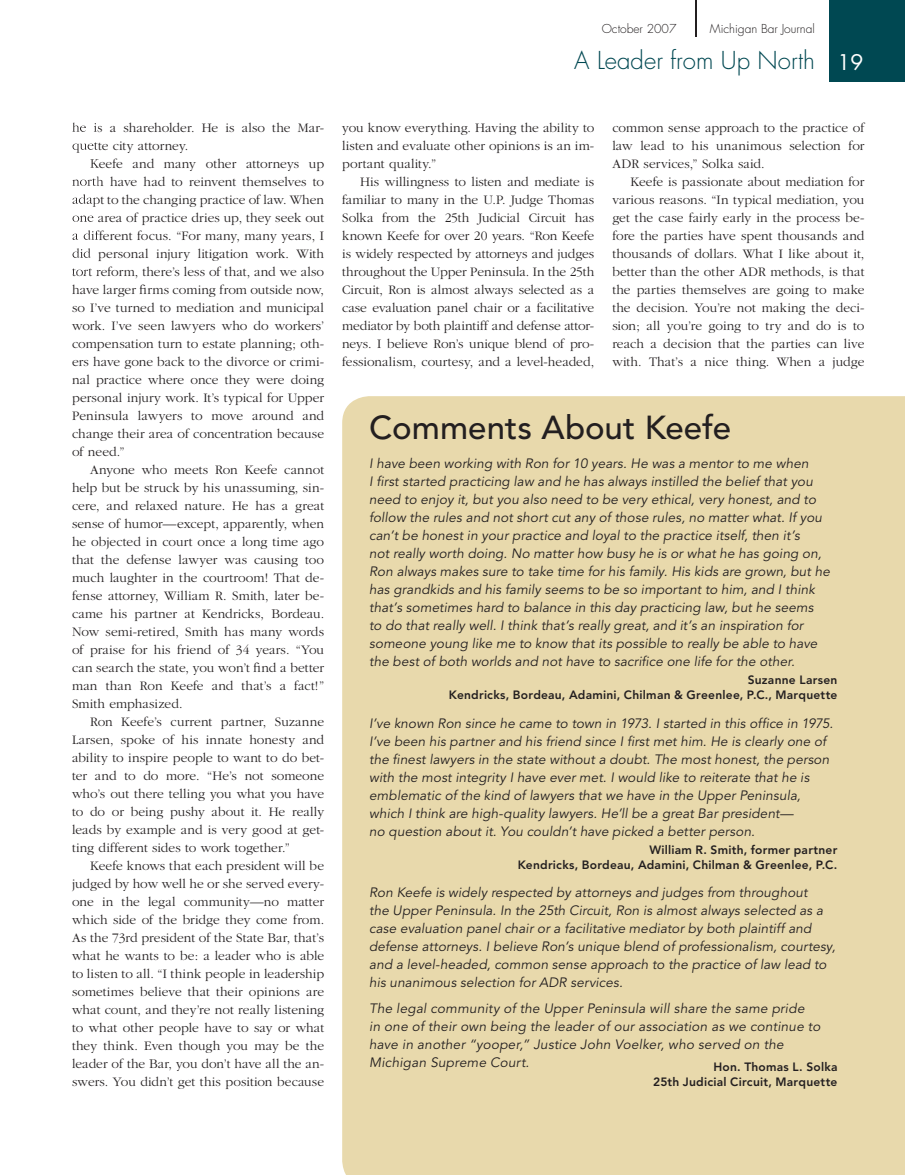
<style>
.page{position:relative;width:905px;height:1175px;background:#fff}
.page>*{position:absolute;margin:0;border:0;box-sizing:border-box;transform-origin:0 0}
.t1{font:500 33px "Avenir";letter-spacing:.005em;color:#231f20}
.t2{font:300 24px "Futura";color:#004852}
.t3{font:300 13.5px/18px "Garamond";letter-spacing:.005em;color:#231f20;text-align:justify}
.t4{font:italic 13.5px/18px "Avenir";letter-spacing:.01em;color:#231f20}
.t5{font:800 12px/15px "Avenir";letter-spacing:.02em;color:#231f20;text-align:right}
.t6{font:300 12px "Futura";color:#231f20}
.s1{font-weight:400;font-size:21px;color:#fff}
</style>
<div class="page">
<div style="left:830px;top:0;width:74px;height:82px;background:#004852"></div>
<hr style="left:694px;top:0;width:2px;height:37px;background:#231f20">
<div style="left:342px;top:396px;width:562px;height:778px;background:#e8d9ac"></div>
<img style="left:72px;top:124px;width:25px;height:8px">
<img style="left:72px;top:142px;width:25px;height:11px">
<svg style="left:90px;top:159px;width:7px;height:9px"></svg>
<img style="left:72px;top:176px;width:25px;height:10px">
<img style="left:72px;top:194px;width:25px;height:13px">
<img style="left:72px;top:215px;width:22px;height:7px">
<img style="left:72px;top:230px;width:25px;height:10px">
<img style="left:72px;top:248px;width:19px;height:10px">
<img style="left:72px;top:268px;width:25px;height:6px">
<p class="t6" style="left:601px;top:21px;width:76px">October 2007</p>
<p class="t6" style="left:710px;top:21px;width:106px">Michigan Bar Journal</p>
<h2 class="t2" style="left:574px;top:45px;width:290px">A Leader from Up North <span class="s1">19</span></h2>
<p class="t3" style="left:72px;top:119px;width:253px">he is a shareholder. He is also the Mar&shy;quette city attorney.</p>
<p class="t3" style="left:72px;top:155px;width:254px;text-indent:18px">Keefe and many other attorneys up north have had to reinvent themselves to adapt to the changing practice of law. When one area of practice dries up, they seek out a different focus. “For many, many years, I did personal injury litigation work. With tort reform, there’s less of that, and we also have larger firms coming from outside now, so I’ve turned to mediation and municipal work. I’ve seen lawyers who do workers’ compensation turn to estate planning; oth&shy;ers have gone back to the divorce or crimi&shy;nal practice where once they were doing personal injury work. It’s typical for Upper Peninsula lawyers to move around and change their area of concentration because of need.”</p>
<p class="t3" style="left:72px;top:460px;width:254px;text-indent:18px">Anyone who meets Ron Keefe cannot help but be struck by his unassuming, sin&shy;cere, and relaxed nature. He has a great sense of humor—except, apparently, when he objected in court once a long time ago that the defense lawyer was causing too much laughter in the courtroom! That de&shy;fense attorney, William R. Smith, later be&shy;came his partner at Kendricks, Bordeau.<br>Now semi-retired, Smith has many words of praise for his friend of 34 years. “You can search the state, you won’t find a better man than Ron Keefe and that’s a fact!” Smith emphasized.</p>
<p class="t3" style="left:72px;top:712px;width:254px;text-indent:18px">Ron Keefe’s current partner, Suzanne Larsen, spoke of his innate honesty and ability to inspire people to want to do bet&shy;ter and to do more. “He’s not someone who’s out there telling you what you have to do or being pushy about it. He really leads by example and is very good at get&shy;ting different sides to work together.”</p>
<p class="t3" style="left:72px;top:856px;width:254px;text-indent:18px">Keefe knows that each president will be judged by how well he or she served every&shy;one in the legal community—no matter which side of the bridge they come from.<br>As the 73rd president of the State Bar, that’s what he wants to be: a leader who is able to listen to all. “I think people in leadership sometimes believe that their opinions are what count, and they’re not really listening to what other people have to say or what they think. Even though you may be the leader of the Bar, you don’t have all the an&shy;swers. You didn’t get this position because</p>
<p class="t3" style="left:342px;top:119px;width:253px">you know everything. Having the ability to listen and evaluate other opinions is an im&shy;portant quality.”</p>
<p class="t3" style="left:342px;top:173px;width:254px;text-indent:18px">His willingness to listen and mediate is familiar to many in the U.P. Judge Thomas Solka from the 25th Judicial Circuit has known Keefe for over 20 years. “Ron Keefe is widely respected by attorneys and judges throughout the Upper Peninsula. In the 25th Circuit, Ron is almost always selected as a case evaluation panel chair or a facilitative mediator by both plaintiff and defense attor&shy;neys. I believe Ron’s unique blend of pro&shy;fessionalism, courtesy, and a level-headed,</p>
<p class="t3" style="left:612px;top:119px;width:254px">common sense approach to the practice of law lead to his unanimous selection for ADR services,” Solka said.</p>
<p class="t3" style="left:612px;top:173px;width:254px;text-indent:18px">Keefe is passionate about mediation for various reasons. “In typical mediation, you get the case fairly early in the process be&shy;fore the parties have spent thousands and thousands of dollars. What I like about it, better than the other ADR methods, is that the parties themselves are going to make the decision. You’re not making the deci&shy;sion; all you’re going to try and do is to reach a decision that the parties can live with. That’s a nice thing. When a judge</p>
<h1 class="t1" style="left:369px;top:409px;width:363px">Comments About Keefe</h1>
<p class="t4" style="left:369px;top:454px;width:462px">I have been working with Ron for 10 years. He was a mentor to me when<br>I first started practicing law and he has always instilled the belief that you need to enjoy it, but you also need to be very ethical, very honest, and to follow the rules and not short cut any of those rules, no matter what. If you can’t be honest in your practice and loyal to the practice itself, then it’s<br>not really worth doing. No matter how busy he is or what he has going on, Ron always makes sure to take time for his family. His kids are grown, but he has grandkids and his family seems to be so important to him, and I think that’s sometimes hard to balance in this day practicing law, but he seems<br>to do that really well. I think that’s really great, and it’s an inspiration for someone young like me to know that its possible to really be able to have the best of both worlds and not have to sacrifice one life for the other.</p>
<p class="t5" style="left:449px;top:672px;width:390px">Suzanne Larsen<br>Kendricks, Bordeau, Adamini, Chilman &amp; Greenlee, P.C., Marquette</p>
<p class="t4" style="left:369px;top:714px;width:465px">I’ve known Ron since he came to town in 1973. I started in this office in 1975.<br>I’ve been his partner and his friend since I first met him. He is clearly one of the finest lawyers in the state without a doubt. The most honest, the person with the most integrity I have ever met. I would like to reiterate that he is emblematic of the kind of lawyers that we have in the Upper Peninsula, which I think are high-quality lawyers. He’ll be a great Bar president—<br>no question about it. You couldn’t have picked a better person.</p>
<p class="t5" style="left:518px;top:842px;width:321px">William R. Smith, former partner<br>Kendricks, Bordeau, Adamini, Chilman &amp; Greenlee, P.C.</p>
<p class="t4" style="left:369px;top:884px;width:467px">Ron Keefe is widely respected by attorneys and judges from throughout<br>the Upper Peninsula. In the 25th Circuit, Ron is almost always selected as a case evaluation panel chair or a facilitative mediator by both plaintiff and defense attorneys. I believe Ron’s unique blend of professionalism, courtesy, and a level-headed, common sense approach to the practice of law lead to his unanimous selection for ADR services.</p>
<p class="t4" style="left:369px;top:999px;width:453px">The legal community of the Upper Peninsula will share the same pride<br>in one of their own being the leader of our association as we continue to have in another “yooper,” Justice John Voelker, who served on the Michigan Supreme Court.</p>
<p class="t5" style="left:653px;top:1059px;width:186px">Hon. Thomas L. Solka<br>25th Judicial Circuit, Marquette</p>
</div>
